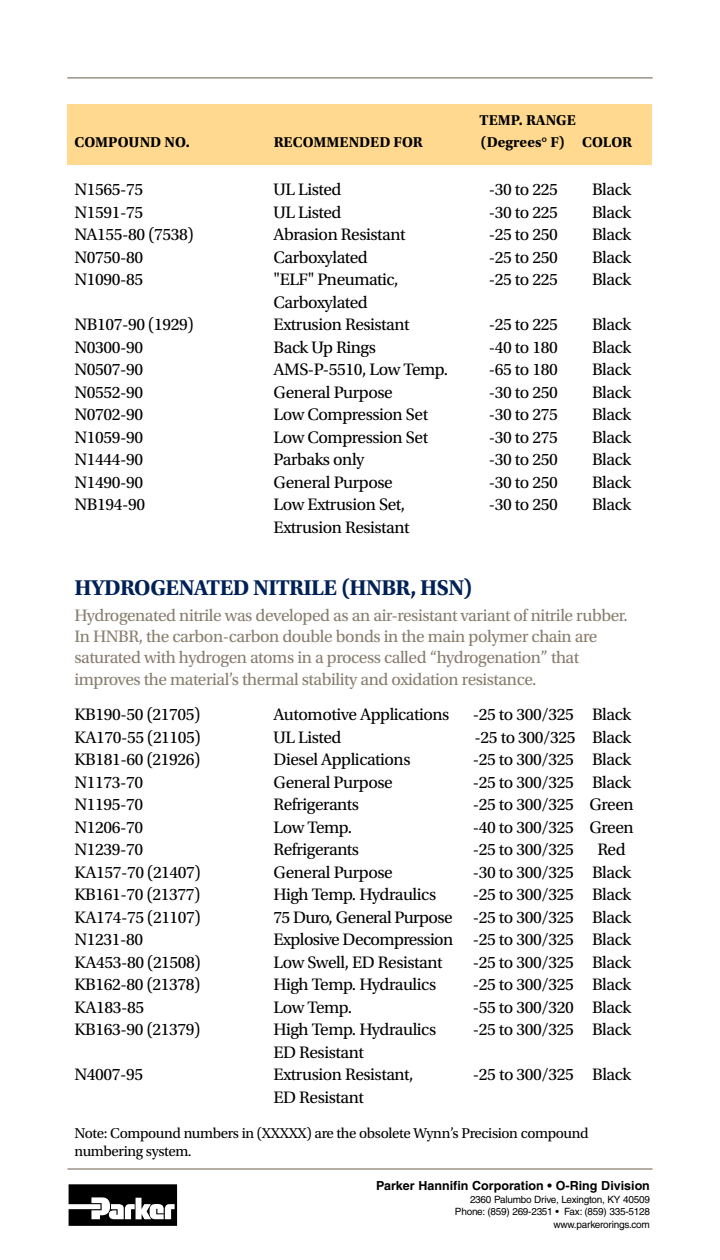
<style>
.page{position:relative;width:720px;height:1260px;background:#fff}
.page>*{position:absolute;margin:0;border:0;box-sizing:border-box;transform-origin:0 0}
.t1{font:700 22.5px "Utopia Std";letter-spacing:-.025em;color:#002157}
.t2{font:17.5px "Utopia Std";letter-spacing:-.025em;color:#000}
.t3{font:17.5px/21.5px "Utopia Std";letter-spacing:-.025em;color:#887d6e}
.t4{font:15px/18px "Utopia Std";letter-spacing:-.025em;color:#000}
.t5{font:700 15px "Utopia Std";color:#000}
.t6{font:700 12.5px "Helvetica";color:#000}
.t7{font:10px/12.5px "Helvetica";letter-spacing:-.025em;color:#000;text-align:right}
</style>
<div class="page">
<svg style="left:69px;top:1184px;width:108px;height:42px"></svg>
<hr style="left:68px;top:1168px;width:584px;height:2px;background:#887d6d">
<hr style="left:67px;top:77px;width:586px;height:1px;background:#887d6d">
<div style="left:68px;top:105px;width:584px;height:60px;background:#ffd98f"></div>
<p class="t5" style="left:480px;top:111px;width:98px">TEMP. RANGE</p>
<p class="t5" style="left:74px;top:133px;width:117px">COMPOUND NO.</p>
<p class="t5" style="left:274px;top:133px;width:151px">RECOMMENDED FOR</p>
<p class="t5" style="left:481px;top:133px;width:153px">(Degrees° F) COLOR</p>
<p class="t2" style="left:74px;top:180px;width:70px">N1565-75</p>
<p class="t2" style="left:274px;top:180px;width:70px">UL Listed</p>
<p class="t2" style="left:489px;top:180px;width:71px">-30 to 225</p>
<p class="t2" style="left:592px;top:180px;width:41px">Black</p>
<p class="t2" style="left:75px;top:203px;width:70px">N1591-75</p>
<p class="t2" style="left:274px;top:203px;width:70px">UL Listed</p>
<p class="t2" style="left:489px;top:203px;width:71px">-30 to 225</p>
<p class="t2" style="left:592px;top:203px;width:41px">Black</p>
<p class="t2" style="left:75px;top:225px;width:121px">NA155-80 (7538)</p>
<p class="t2" style="left:274px;top:225px;width:133px">Abrasion Resistant</p>
<p class="t2" style="left:489px;top:225px;width:71px">-25 to 250</p>
<p class="t2" style="left:592px;top:225px;width:41px">Black</p>
<p class="t2" style="left:75px;top:248px;width:70px">N0750-80</p>
<p class="t2" style="left:274px;top:248px;width:96px">Carboxylated</p>
<p class="t2" style="left:489px;top:248px;width:71px">-25 to 250</p>
<p class="t2" style="left:592px;top:248px;width:41px">Black</p>
<p class="t2" style="left:75px;top:270px;width:70px">N1090-85</p>
<p class="t2" style="left:274px;top:270px;width:127px">"ELF" Pneumatic,</p>
<p class="t2" style="left:489px;top:270px;width:71px">-25 to 225</p>
<p class="t2" style="left:592px;top:270px;width:41px">Black</p>
<p class="t2" style="left:274px;top:293px;width:96px">Carboxylated</p>
<p class="t2" style="left:75px;top:315px;width:121px">NB107-90 (1929)</p>
<p class="t2" style="left:274px;top:315px;width:138px">Extrusion Resistant</p>
<p class="t2" style="left:489px;top:315px;width:71px">-25 to 225</p>
<p class="t2" style="left:592px;top:315px;width:41px">Black</p>
<p class="t2" style="left:75px;top:338px;width:70px">N0300-90</p>
<p class="t2" style="left:274px;top:338px;width:104px">Back Up Rings</p>
<p class="t2" style="left:489px;top:338px;width:71px">-40 to 180</p>
<p class="t2" style="left:592px;top:338px;width:41px">Black</p>
<p class="t2" style="left:75px;top:360px;width:70px">N0507-90</p>
<p class="t2" style="left:274px;top:360px;width:176px">AMS-P-5510, Low Temp.</p>
<p class="t2" style="left:489px;top:360px;width:71px">-65 to 180</p>
<p class="t2" style="left:592px;top:360px;width:41px">Black</p>
<p class="t2" style="left:75px;top:383px;width:70px">N0552-90</p>
<p class="t2" style="left:274px;top:383px;width:121px">General Purpose</p>
<p class="t2" style="left:489px;top:383px;width:71px">-30 to 250</p>
<p class="t2" style="left:592px;top:383px;width:41px">Black</p>
<p class="t2" style="left:75px;top:405px;width:70px">N0702-90</p>
<p class="t2" style="left:274px;top:405px;width:156px">Low Compression Set</p>
<p class="t2" style="left:489px;top:405px;width:71px">-30 to 275</p>
<p class="t2" style="left:592px;top:405px;width:41px">Black</p>
<p class="t2" style="left:75px;top:428px;width:70px">N1059-90</p>
<p class="t2" style="left:274px;top:428px;width:156px">Low Compression Set</p>
<p class="t2" style="left:489px;top:428px;width:71px">-30 to 275</p>
<p class="t2" style="left:592px;top:428px;width:41px">Black</p>
<p class="t2" style="left:75px;top:450px;width:70px">N1444-90</p>
<p class="t2" style="left:274px;top:450px;width:92px">Parbaks only</p>
<p class="t2" style="left:489px;top:450px;width:71px">-30 to 250</p>
<p class="t2" style="left:592px;top:450px;width:41px">Black</p>
<p class="t2" style="left:75px;top:473px;width:70px">N1490-90</p>
<p class="t2" style="left:274px;top:473px;width:121px">General Purpose</p>
<p class="t2" style="left:489px;top:473px;width:71px">-30 to 250</p>
<p class="t2" style="left:592px;top:473px;width:41px">Black</p>
<p class="t2" style="left:75px;top:495px;width:72px">NB194-90</p>
<p class="t2" style="left:274px;top:495px;width:133px">Low Extrusion Set,</p>
<p class="t2" style="left:489px;top:495px;width:71px">-30 to 250</p>
<p class="t2" style="left:592px;top:495px;width:41px">Black</p>
<p class="t2" style="left:274px;top:518px;width:138px">Extrusion Resistant</p>
<p class="t1" style="left:74px;top:574px;width:400px">HYDROGENATED NITRILE (HNBR, HSN)</p>
<p class="t3" style="left:74px;top:605px;width:555px">Hydrogenated nitrile was developed as an air-resistant variant of nitrile rubber.<br>In HNBR, the carbon-carbon double bonds in the main polymer chain are saturated with hydrogen atoms in a process called “hydrogenation” that improves the material’s thermal stability and oxidation resistance.</p>
<p class="t2" style="left:75px;top:705px;width:127px">KB190-50 (21705)</p>
<p class="t2" style="left:274px;top:705px;width:177px">Automotive Applications</p>
<p class="t2" style="left:473px;top:705px;width:160px">-25 to 300/325 Black</p>
<p class="t2" style="left:74px;top:728px;width:128px">KA170-55 (21105)</p>
<p class="t2" style="left:274px;top:728px;width:70px">UL Listed</p>
<p class="t2" style="left:475px;top:728px;width:158px">-25 to 300/325 Black</p>
<p class="t2" style="left:74px;top:750px;width:127px">KB181-60 (21926)</p>
<p class="t2" style="left:274px;top:750px;width:139px">Diesel Applications</p>
<p class="t2" style="left:473px;top:750px;width:160px">-25 to 300/325 Black</p>
<p class="t2" style="left:74px;top:773px;width:70px">N1173-70</p>
<p class="t2" style="left:274px;top:773px;width:121px">General Purpose</p>
<p class="t2" style="left:473px;top:773px;width:160px">-25 to 300/325 Black</p>
<p class="t2" style="left:74px;top:795px;width:70px">N1195-70</p>
<p class="t2" style="left:274px;top:795px;width:87px">Refrigerants</p>
<p class="t2" style="left:473px;top:795px;width:162px">-25 to 300/325 Green</p>
<p class="t2" style="left:74px;top:818px;width:70px">N1206-70</p>
<p class="t2" style="left:274px;top:818px;width:80px">Low Temp.</p>
<p class="t2" style="left:473px;top:818px;width:162px">-40 to 300/325 Green</p>
<p class="t2" style="left:74px;top:840px;width:70px">N1239-70</p>
<p class="t2" style="left:274px;top:840px;width:87px">Refrigerants</p>
<p class="t2" style="left:473px;top:840px;width:155px">-25 to 300/325 Red</p>
<p class="t2" style="left:74px;top:863px;width:128px">KA157-70 (21407)</p>
<p class="t2" style="left:274px;top:863px;width:121px">General Purpose</p>
<p class="t2" style="left:473px;top:863px;width:160px">-30 to 300/325 Black</p>
<p class="t2" style="left:74px;top:885px;width:127px">KB161-70 (21377)</p>
<p class="t2" style="left:274px;top:885px;width:164px">High Temp. Hydraulics</p>
<p class="t2" style="left:473px;top:885px;width:160px">-25 to 300/325 Black</p>
<p class="t2" style="left:74px;top:908px;width:128px">KA174-75 (21107)</p>
<p class="t2" style="left:274px;top:908px;width:359px">75 Duro, General Purpose -25 to 300/325 Black</p>
<p class="t2" style="left:74px;top:930px;width:70px">N1231-80</p>
<p class="t2" style="left:274px;top:930px;width:359px">Explosive Decompression -25 to 300/325 Black</p>
<p class="t2" style="left:74px;top:953px;width:169px">KA453-80 (21508) L</p>
<p class="t2" style="left:283px;top:953px;width:161px">ow Swell, ED Resistant</p>
<p class="t2" style="left:473px;top:953px;width:160px">-25 to 300/325 Black</p>
<p class="t2" style="left:74px;top:975px;width:127px">KB162-80 (21378)</p>
<p class="t2" style="left:274px;top:975px;width:164px">High Temp. Hydraulics</p>
<p class="t2" style="left:473px;top:975px;width:160px">-25 to 300/325 Black</p>
<p class="t2" style="left:74px;top:998px;width:71px">KA183-85</p>
<p class="t2" style="left:274px;top:998px;width:80px">Low Temp.</p>
<p class="t2" style="left:473px;top:998px;width:160px">-55 to 300/320 Black</p>
<p class="t2" style="left:75px;top:1020px;width:127px">KB163-90 (21379)</p>
<p class="t2" style="left:274px;top:1020px;width:164px">High Temp. Hydraulics</p>
<p class="t2" style="left:473px;top:1020px;width:160px">-25 to 300/325 Black</p>
<p class="t2" style="left:274px;top:1043px;width:92px">ED Resistant</p>
<p class="t2" style="left:75px;top:1065px;width:70px">N4007-95</p>
<p class="t2" style="left:274px;top:1065px;width:141px">Extrusion Resistant,</p>
<p class="t2" style="left:473px;top:1065px;width:160px">-25 to 300/325 Black</p>
<p class="t2" style="left:274px;top:1088px;width:92px">ED Resistant</p>
<p class="t4" style="left:74px;top:1125px;width:516px">Note: Compound numbers in (XXXXX) are the obsolete Wynn’s Precision compound numbering system.</p>
<p class="t6" style="left:376px;top:1178px;width:275px">Parker Hannifin Corporation • O-Ring Division</p>
<p class="t7" style="left:455px;top:1193px;width:196px">2360 Palumbo Drive, Lexington, KY 40509<br>Phone: (859) 269-2351 • Fax: (859) 335-5128 www.parkerorings.com</p>
</div>
